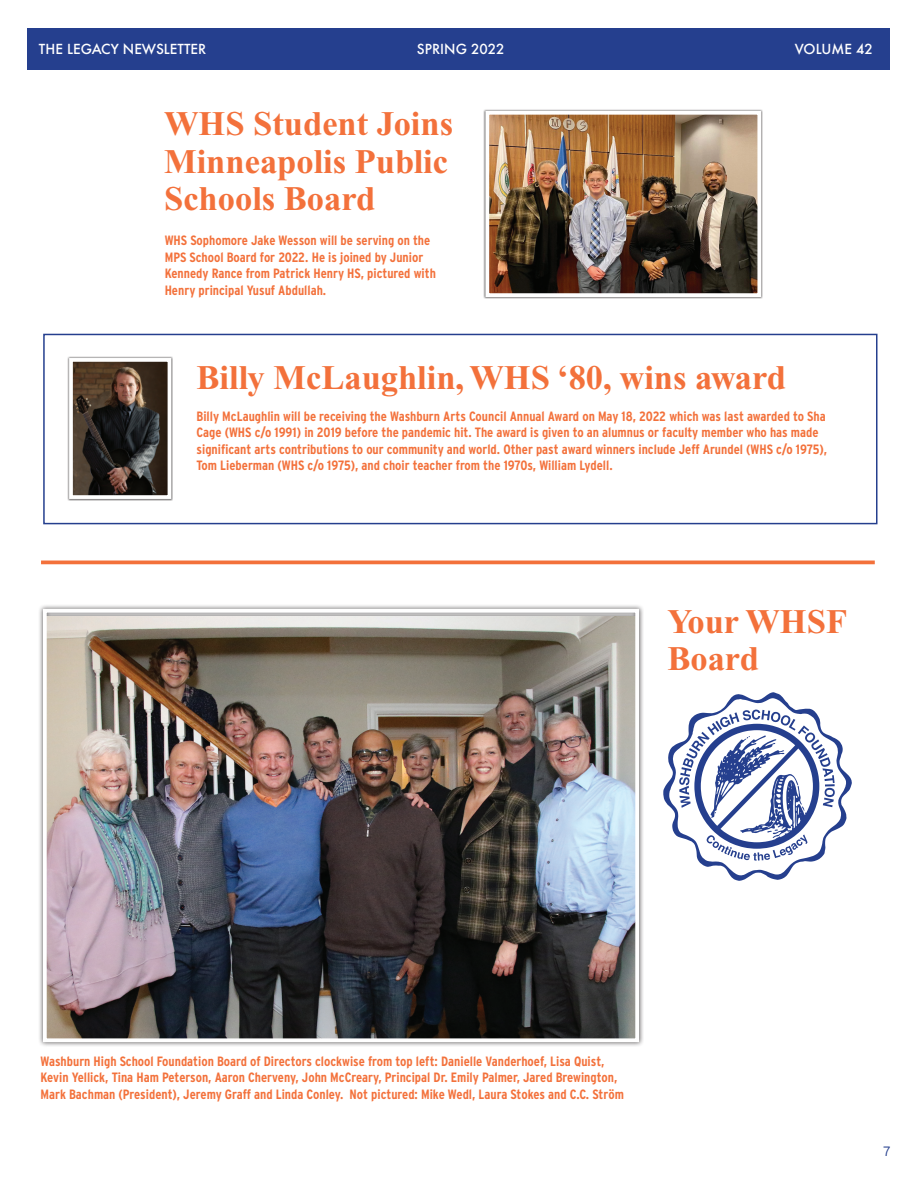
<style>
.page{position:relative;width:918px;height:1188px;background:#fff}
.page>*{position:absolute;margin:0;border:0;box-sizing:border-box;transform-origin:0 0}
.t1{font:700 34.5px/37.5px "Times New Roman";color:#f3713b}
.t2{font:700 condensed 13.5px/16.5px "Interstate";color:#f3713b}
.t3{font:500 13.5px "Futura";color:#fff}
.t4{font:300 13.5px "Interstate";color:#253f8e}
</style>
<div class="page">
<div style="left:43px;top:334px;width:835px;height:190px;border:2px solid #253f8e"></div>
<div style="left:27px;top:28px;width:863px;height:41px;background:#253f8e"></div>
<div style="left:483px;top:109px;width:280px;height:190px;background:#231f20;opacity:.75"></div>
<img style="left:490px;top:116px;width:266px;height:176px">
<div style="left:485px;top:111px;width:276px;height:186px;border:4px solid #fff"></div>
<div style="left:67px;top:356px;width:106px;height:145px;background:#231f20;opacity:.75"></div>
<img style="left:74px;top:363px;width:92px;height:131px">
<div style="left:69px;top:358px;width:102px;height:141px;border:4px solid #fff"></div>
<hr style="left:41px;top:561px;width:834px;height:3px;background:#f3713b">
<div style="left:38px;top:604px;width:606px;height:443px;background:#231f20;opacity:.75"></div>
<img style="left:48px;top:617px;width:586px;height:420px">
<div style="left:43px;top:609px;width:596px;height:433px;border:4px solid #fff"></div>
<svg style="left:663px;top:692px;width:189px;height:189px"></svg>
<p class="t3" style="left:39px;top:40px;width:169px">THE LEGACY NEWSLETTER</p>
<p class="t3" style="left:417px;top:40px;width:89px">SPRING 2022</p>
<p class="t3" style="left:795px;top:40px;width:79px">VOLUME 42</p>
<p class="t1" style="left:164px;top:105px;width:290px">WHS Student Joins<br>Minneapolis Public<br>Schools Board</p>
<p class="t2" style="left:165px;top:232px;width:273px">WHS Sophomore Jake Wesson will be serving on the MPS School Board for 2022. He is joined by Junior Kennedy Rance from Patrick Henry HS, pictured with Henry principal Yusuf Abdullah.</p>
<p class="t1" style="left:197px;top:359px;width:591px">Billy McLaughlin, WHS ‘80, wins award</p>
<p class="t2" style="left:197px;top:408px;width:632px">Billy McLaughlin will be receiving the Washburn Arts Council Annual Award on May 18, 2022 which was last awarded to Sha Cage (WHS c/o 1991) in 2019 before the pandemic hit. The award is given to an alumnus or faculty member who has made significant arts contributions to our community and world. Other past award winners include Jeff Arundel (WHS c/o 1975), Tom Lieberman (WHS c/o 1975), and choir teacher from the 1970s, William Lydell.</p>
<p class="t1" style="left:667px;top:602px;width:181px">Your WHSF<br>Board</p>
<p class="t2" style="left:40px;top:1053px;width:585px">Washburn High School Foundation Board of Directors clockwise from top left: Danielle Vanderhoef, Lisa Quist,<br>Kevin Yellick, Tina Ham Peterson, Aaron Cherveny, John McCreary, Principal Dr. Emily Palmer, Jared Brewington,<br>Mark Bachman (President), Jeremy Graff and Linda Conley. Not pictured: Mike Wedl, Laura Stokes and C.C. Ström</p>
<p class="t4" style="left:883px;top:1144px;width:9px">7</p>
</div>
